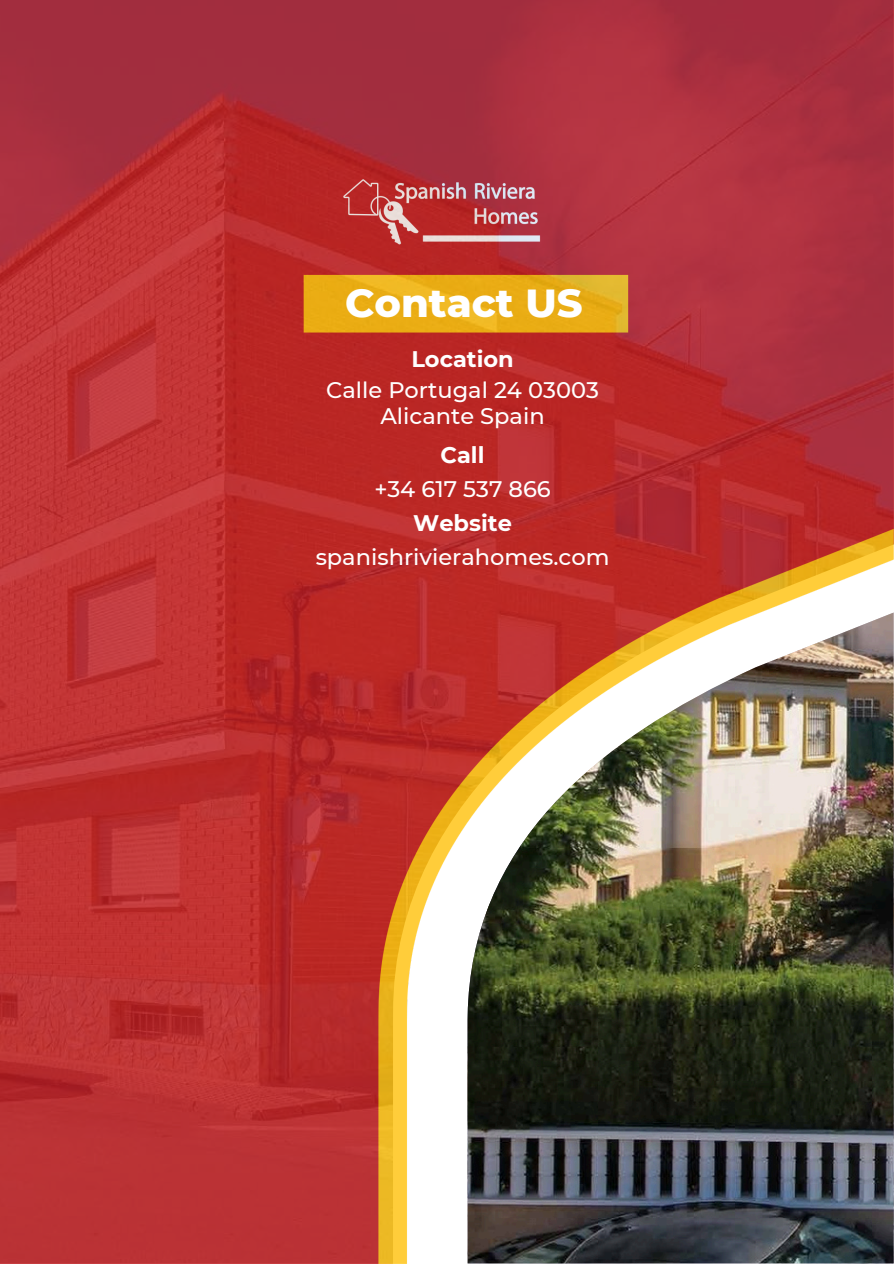
<style>
.page{position:relative;width:894px;height:1264px;background:#fff}
.page>*{position:absolute;margin:0;border:0;box-sizing:border-box;transform-origin:0 0}
.t1{font:800 39.9px "Montserrat";color:#fff}
.t2{font:500 22.5px/25.8px "Montserrat";color:#fff;text-align:center}
.t3{font:700 22.5px "Montserrat";color:#fff}
</style>
<div class="page">
<img style="left:0;top:0;width:893px;height:1263px">
<h1 class="t1" style="left:345px;top:273px;width:239px">Contact US</h1>
<p class="t3" style="left:411px;top:342px;width:104px">Location</p>
<p class="t2" style="left:326px;top:376px;width:274px">Calle Portugal 24 03003<br>Alicante Spain</p>
<p class="t3" style="left:440px;top:439px;width:45px">Call</p>
<p class="t2" style="left:374px;top:475px;width:178px">+34 617 537 866</p>
<p class="t3" style="left:413px;top:506px;width:100px">Website</p>
<p class="t2" style="left:315px;top:543px;width:295px">spanishrivierahomes.com</p>
</div>
